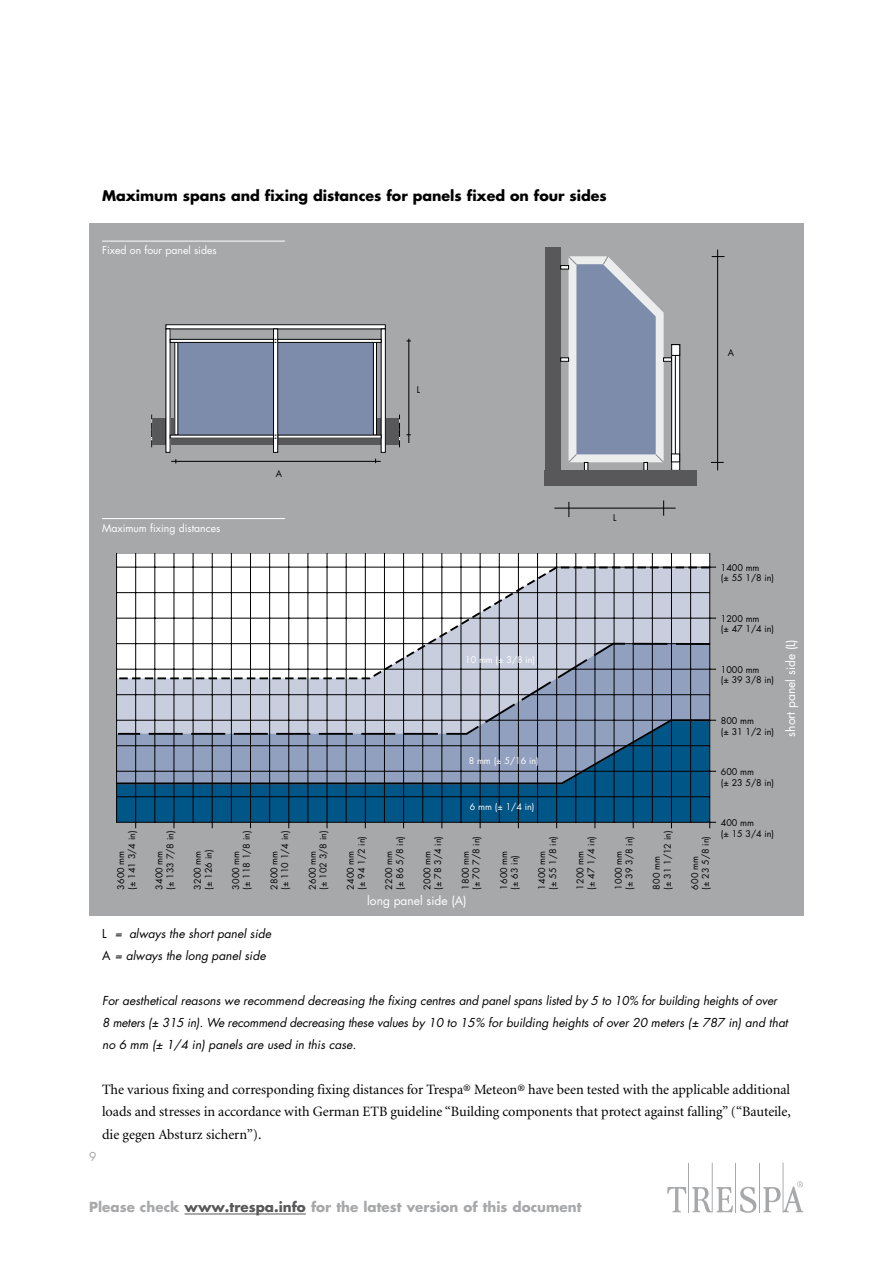
<style>
.page{position:relative;width:893px;height:1263px;background:#fff}
.page>*{position:absolute;margin:0;border:0;box-sizing:border-box;transform-origin:0 0}
.t1{font:14.25px/22.4px "TR Minion";letter-spacing:-.005em;color:#000;text-align:justify}
.t2{font:700 14.25px "TR Futura";color:#000}
.t3{font:700 13.5px "TR Futura";color:#a7a8aa}
.t4{font:italic 12px/22.4px "TR Futura";color:#000}
.t5{font:12px "TR Futura";color:#fff}
.t6{font:12px "TR Futura";color:#a7a8aa}
.t7{font:10.5px "TR Futura";color:#fff}
.t8{font:9px/10.8px "TR Futura";color:#000}
.t9{font:9px "TR Futura";color:#fff}
.t10{font:9px "Futura";color:#000}
.s1{font-style:normal}
.s2{color:#58585a}
</style>
<div class="page">
<hr style="left:759px;top:1163px;width:1px;height:49px;background:#a7a8aa">
<hr style="left:783px;top:1163px;width:1px;height:49px;background:#a7a8aa">
<hr style="left:735px;top:1163px;width:1px;height:49px;background:#a7a8aa">
<hr style="left:712px;top:1163px;width:1px;height:49px;background:#a7a8aa">
<hr style="left:688px;top:1163px;width:1px;height:49px;background:#a7a8aa">
<svg style="left:740px;top:1187px;width:16px;height:26px"></svg>
<svg style="left:667px;top:1187px;width:19px;height:25px"></svg>
<svg style="left:692px;top:1187px;width:41px;height:25px"></svg>
<svg style="left:763px;top:1181px;width:40px;height:31px"></svg>
<hr style="left:185px;top:1213px;width:121px;height:1px;background:#58585a">
<div style="left:89px;top:223px;width:715px;height:692px;background:#a7a8aa"></div>
<div style="left:116px;top:554px;width:593px;height:267px;background:#fff"></div>
<svg style="left:117px;top:785px;width:592px;height:37px;background:#005382"></svg>
<hr style="left:116px;top:554px;width:1px;height:268px;background:#000">
<hr style="left:155px;top:554px;width:1px;height:268px;background:#000">
<hr style="left:193px;top:554px;width:1px;height:268px;background:#000">
<hr style="left:231px;top:554px;width:1px;height:268px;background:#000">
<hr style="left:269px;top:554px;width:1px;height:268px;background:#000">
<hr style="left:308px;top:554px;width:1px;height:268px;background:#000">
<hr style="left:346px;top:554px;width:1px;height:268px;background:#000">
<hr style="left:384px;top:554px;width:1px;height:268px;background:#000">
<hr style="left:422px;top:554px;width:1px;height:268px;background:#000">
<hr style="left:461px;top:554px;width:1px;height:268px;background:#000">
<hr style="left:499px;top:554px;width:1px;height:268px;background:#000">
<hr style="left:537px;top:554px;width:1px;height:268px;background:#000">
<hr style="left:576px;top:554px;width:1px;height:268px;background:#000">
<hr style="left:614px;top:554px;width:1px;height:268px;background:#000">
<hr style="left:652px;top:554px;width:1px;height:268px;background:#000">
<hr style="left:690px;top:554px;width:1px;height:268px;background:#000">
<hr style="left:135px;top:554px;width:1px;height:274px;background:#000">
<hr style="left:174px;top:554px;width:1px;height:274px;background:#000">
<hr style="left:212px;top:554px;width:1px;height:274px;background:#000">
<hr style="left:250px;top:554px;width:1px;height:274px;background:#000">
<hr style="left:288px;top:554px;width:1px;height:274px;background:#000">
<hr style="left:327px;top:554px;width:1px;height:274px;background:#000">
<hr style="left:365px;top:554px;width:1px;height:274px;background:#000">
<hr style="left:403px;top:554px;width:1px;height:274px;background:#000">
<hr style="left:442px;top:554px;width:1px;height:274px;background:#000">
<hr style="left:480px;top:554px;width:1px;height:274px;background:#000">
<hr style="left:518px;top:554px;width:1px;height:274px;background:#000">
<hr style="left:556px;top:554px;width:1px;height:274px;background:#000">
<hr style="left:595px;top:554px;width:1px;height:274px;background:#000">
<hr style="left:633px;top:554px;width:1px;height:274px;background:#000">
<hr style="left:671px;top:554px;width:1px;height:274px;background:#000">
<hr style="left:709px;top:554px;width:1px;height:274px;background:#000">
<hr style="left:116px;top:567px;width:600px;height:1px;background:#000">
<hr style="left:116px;top:618px;width:600px;height:1px;background:#000">
<hr style="left:116px;top:669px;width:600px;height:1px;background:#000">
<hr style="left:116px;top:720px;width:600px;height:1px;background:#000">
<hr style="left:116px;top:771px;width:600px;height:1px;background:#000">
<hr style="left:116px;top:796px;width:594px;height:1px;background:#000">
<hr style="left:116px;top:822px;width:600px;height:1px;background:#000">
<hr style="left:116px;top:554px;width:594px;height:1px;background:#000">
<svg style="left:116px;top:566px;width:595px;height:76px"></svg>
<svg style="left:116px;top:642px;width:596px;height:76px"></svg>
<svg style="left:116px;top:718px;width:596px;height:67px;background:#6f859f"></svg>
<hr style="left:102px;top:241px;width:183px;height:1px;background:#fff">
<svg style="left:152px;top:418px;width:122px;height:26px;background:#727273"></svg>
<svg style="left:278px;top:418px;width:121px;height:26px"></svg>
<hr style="left:166px;top:325px;width:219px;height:4px;background:#fff">
<div style="left:166px;top:324px;width:219px;height:5px;border:1px solid #000"></div>
<hr style="left:381px;top:329px;width:4px;height:123px;background:#fff">
<div style="left:381px;top:329px;width:5px;height:123px;border:1px solid #000"></div>
<svg style="left:399px;top:414px;width:1px;height:33px"></svg>
<hr style="left:171px;top:461px;width:210px;height:1px;background:#000">
<hr style="left:409px;top:339px;width:1px;height:104px;background:#000">
<svg style="left:151px;top:414px;width:1px;height:33px"></svg>
<div style="left:278px;top:342px;width:95px;height:93px;background:#7e8cac"></div>
<div style="left:178px;top:342px;width:95px;height:93px;background:#7e8cac"></div>
<div style="left:373px;top:342px;width:4px;height:93px;border:1px solid #000"></div>
<hr style="left:274px;top:329px;width:4px;height:123px;background:#fff">
<div style="left:273px;top:329px;width:5px;height:123px;border:1px solid #000"></div>
<div style="left:170px;top:339px;width:104px;height:4px;border:1px solid #000"></div>
<div style="left:277px;top:339px;width:104px;height:4px;border:1px solid #000"></div>
<svg style="left:673px;top:356px;width:5px;height:112px"></svg>
<div style="left:671px;top:344px;width:9px;height:126px;border:1px solid #000"></div>
<div style="left:672px;top:345px;width:8px;height:10px;background:#fff"></div>
<div style="left:671px;top:344px;width:9px;height:12px;border:1px solid #000"></div>
<div style="left:545px;top:247px;width:15px;height:232px;background:#58585a"></div>
<div style="left:544px;top:470px;width:152px;height:16px;background:#58585a"></div>
<svg style="left:711px;top:462px;width:13px;height:1px"></svg>
<hr style="left:717px;top:250px;width:1px;height:220px;background:#000">
<svg style="left:560px;top:256px;width:112px;height:214px"></svg>
<hr style="left:554px;top:508px;width:122px;height:1px;background:#000">
<svg style="left:663px;top:500px;width:1px;height:16px"></svg>
<svg style="left:569px;top:502px;width:1px;height:15px"></svg>
<div style="left:671px;top:454px;width:9px;height:8px;background:#fff"></div>
<div style="left:671px;top:454px;width:9px;height:8px;border:1px solid #000"></div>
<hr style="left:675px;top:355px;width:1px;height:99px;background:#000">
<hr style="left:102px;top:518px;width:183px;height:1px;background:#fff">
<h1 class="t2" style="left:102px;top:186px;width:506px">Maximum spans and fixing distances for panels fixed on four sides</h1>
<p class="t7" style="left:102px;top:243px;width:116px">Fixed on four panel sides</p>
<p class="t10" style="left:417px;top:383px;width:5px">L</p>
<p class="t10" style="left:728px;top:346px;width:8px">A</p>
<p class="t10" style="left:276px;top:467px;width:8px">A</p>
<p class="t7" style="left:102px;top:521px;width:120px">Maximum fixing distances</p>
<p class="t8" style="left:115px;top:889px;width:60px;rotate:-90deg">3600 mm<br>(± 141 3/4 in)</p>
<p class="t8" style="left:154px;top:889px;width:60px;rotate:-90deg">3400 mm<br>(± 133 7/8 in)</p>
<p class="t8" style="left:192px;top:889px;width:41px;rotate:-90deg">3200 mm (± 126 in)</p>
<p class="t10" style="left:613px;top:512px;width:5px">L</p>
<p class="t9" style="left:465px;top:654px;width:72px">10 mm (± 3/8 in)</p>
<p class="t9" style="left:469px;top:754px;width:72px">8 mm (± 5/16 in)</p>
<p class="t9" style="left:470px;top:800px;width:66px">6 mm (± 1/4 in)</p>
<p class="t8" style="left:230px;top:889px;width:60px;rotate:-90deg">3000 mm<br>(± 118 1/8 in)</p>
<p class="t8" style="left:269px;top:889px;width:60px;rotate:-90deg">2800 mm<br>(± 110 1/4 in)</p>
<p class="t8" style="left:307px;top:889px;width:60px;rotate:-90deg">2600 mm<br>(± 102 3/8 in)</p>
<p class="t8" style="left:345px;top:889px;width:55px;rotate:-90deg">2400 mm<br>(± 94 1/2 in)</p>
<p class="t8" style="left:383px;top:889px;width:55px;rotate:-90deg">2200 mm<br>(± 86 5/8 in)</p>
<p class="t8" style="left:422px;top:889px;width:55px;rotate:-90deg">2000 mm<br>(± 78 3/4 in)</p>
<p class="t8" style="left:460px;top:889px;width:55px;rotate:-90deg">1800 mm<br>(± 70 7/8 in)</p>
<h3 class="t5" style="left:367px;top:892px;width:101px">long panel side (A)</h3>
<p class="t8" style="left:498px;top:889px;width:40px;rotate:-90deg">1600 mm (± 63 in)</p>
<p class="t8" style="left:536px;top:889px;width:55px;rotate:-90deg">1400 mm<br>(± 55 1/8 in)</p>
<p class="t8" style="left:575px;top:889px;width:55px;rotate:-90deg">1200 mm<br>(± 47 1/4 in)</p>
<p class="t8" style="left:613px;top:889px;width:55px;rotate:-90deg">1000 mm<br>(± 39 3/8 in)</p>
<p class="t8" style="left:651px;top:889px;width:60px;rotate:-90deg">800 mm<br>(± 31 1/12 in)</p>
<p class="t8" style="left:689px;top:889px;width:55px;rotate:-90deg">600 mm<br>(± 23 5/8 in)</p>
<p class="t8" style="left:721px;top:562px;width:55px">1400 mm<br>(± 55 1/8 in)</p>
<p class="t8" style="left:721px;top:613px;width:55px">1200 mm<br>(± 47 1/4 in)</p>
<p class="t8" style="left:721px;top:664px;width:55px">1000 mm<br>(± 39 3/8 in)</p>
<p class="t8" style="left:721px;top:715px;width:55px">800 mm<br>(± 31 1/2 in)</p>
<p class="t8" style="left:721px;top:766px;width:55px">600 mm<br>(± 23 5/8 in)</p>
<p class="t8" style="left:721px;top:817px;width:55px">400 mm<br>(± 15 3/4 in)</p>
<h3 class="t5" style="left:782px;top:736px;width:99px;rotate:-90deg">short panel side (L)</h3>
<h3 class="t4" style="left:102px;top:922px;width:170px"><span class="s1">L</span> = always the short panel side<br><span class="s1">A</span> = always the long panel side</h3>
<p class="t4" style="left:102px;top:989px;width:687px">For aesthetical reasons we recommend decreasing the fixing centres and panel spans listed by 5 to 10% for building heights of over<br>8 meters (± 315 in). We recommend decreasing these values by 10 to 15% for building heights of over 20 meters (± 787 in) and that no 6 mm (± 1/4 in) panels are used in this case.</p>
<p class="t1" style="left:102px;top:1079px;width:690px">The various fixing and corresponding fixing distances for Trespa® Meteon® have been tested with the applicable additional loads and stresses in accordance with German ETB guideline “Building components that protect against falling” (“Bauteile, die gegen Absturz sichern”).</p>
<h3 class="t6" style="left:89px;top:1148px;width:9px">9</h3>
<h2 class="t3" style="left:89px;top:1197px;width:494px">Please check <span class="s2">www.trespa.info</span> for the latest version of this document</h2>
</div>
